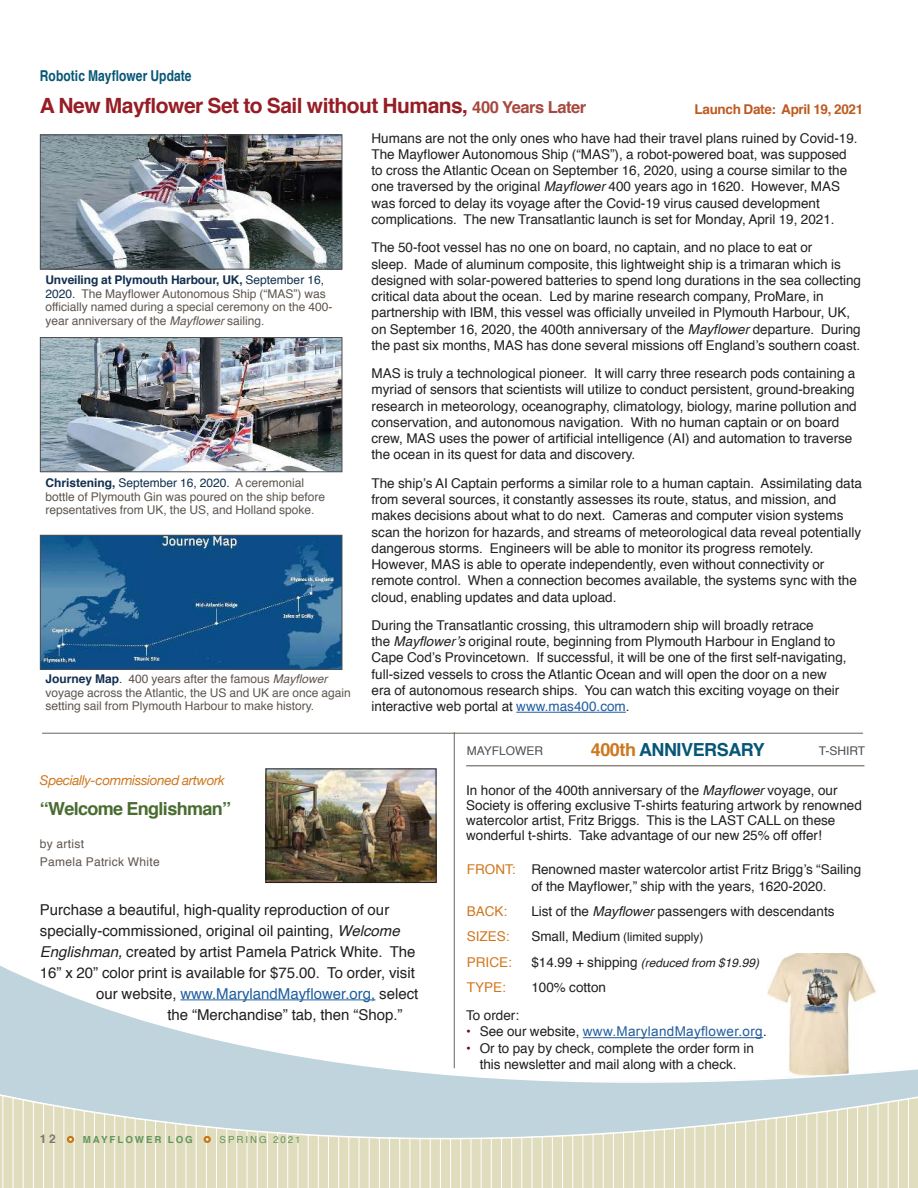
<style>
.page{position:relative;width:918px;height:1188px;background:#fff}
.page>*{position:absolute;margin:0;border:0;box-sizing:border-box;transform-origin:0 0}
.t1{font:700 21px "Helvetica";letter-spacing:-.025em;color:#961d25}
.t2{font:700 18px "Helvetica";letter-spacing:-.035em;color:#496c2f}
.t3{font:700 18px "Helvetica";letter-spacing:-.025em;color:#065676}
.t4{font:15px "Helvetica";color:#221f1f}
.t5{font:15px "Helvetica";color:#205d9e}
.t6{font:700 15px "Helvetica";letter-spacing:.005em;color:#065676;scale:.8 1}
.t7{font:13.5px/16.2px "Helvetica";color:#221f1f}
.t8{font:13.5px "Arial";letter-spacing:.025em;color:#205d9e}
.t9{font:italic 13.5px "Helvetica Neue";letter-spacing:-.025em;color:#ce771d}
.t10{font:700 13.5px "Helvetica";letter-spacing:-.025em;color:#be5a1f}
.t11{font:13.5px "Helvetica";color:#ce771d}
.t12{font:12px/13.5px "Helvetica";color:#5e564e}
.t13{font:italic 12px "Helvetica";color:#221f1f}
.t14{font:12px "Helvetica";color:#221f1f}
.t15{font:12px/18px "Helvetica";letter-spacing:.025em;color:#5e564e}
.t16{font:12px "Helvetica";color:#4e4f51}
.t17{font:700 12px "Helvetica";color:#7e756f}
.t18{font:700 9.75px "Helvetica";letter-spacing:.2em;color:#61965b}
.t19{font:9.75px "Helvetica";letter-spacing:.2em;color:#61965b}
.s1{font-size:16.5px;color:#a6493f}
.s2{font-weight:700;color:#112f50}
.s3{color:#112f50}
.s4{font-style:italic}
.s5{color:#205d9e}
.s6{color:#ce771d}
.s7{color:#221f1f}
.s8{font-size:13.5px}
.s9{font-style:normal;font-size:13.5px}
.s10{font-family:"Helvetica";color:#700042}
.s11{font-family:"Helvetica";color:#221f1f}
.s12{color:#700042}
</style>
<div class="page">
<hr style="left:466px;top:765px;width:398px;height:1px;background:#6c625a">
<hr style="left:42px;top:733px;width:821px;height:1px;background:#6c625a">
<hr style="left:454px;top:732px;width:1px;height:336px;background:#6c625a">
<img style="left:267px;top:770px;width:168px;height:111px">
<div style="left:265px;top:768px;width:172px;height:115px;border:1px solid #221f1f"></div>
<hr style="left:516px;top:712px;width:110px;height:1px;background:#205d9e">
<img style="left:42px;top:339px;width:298px;height:131px">
<div style="left:40px;top:337px;width:302px;height:135px;border:1px solid #4e4f51"></div>
<img style="left:42px;top:537px;width:298px;height:131px">
<div style="left:40px;top:535px;width:302px;height:135px;border:1px solid #4e4f51"></div>
<img style="left:42px;top:136px;width:298px;height:131px">
<div style="left:40px;top:134px;width:302px;height:135px;border:1px solid #4e4f51"></div>
<svg style="left:0;top:900px;width:918px;height:288px"></svg>
<div style="left:67px;top:1136px;width:7px;height:7px;border:2px solid #cb7616;border-radius:50%"></div>
<div style="left:204px;top:1136px;width:7px;height:7px;border:2px solid #cb7616;border-radius:50%"></div>
<p class="t6" style="left:40px;top:70px;width:191px">Robotic Mayflower Update</p>
<h1 class="t1" style="left:40px;top:89px;width:548px">A New Mayflower Set to Sail without Humans, <span class="s1">400 Years Later</span></h1>
<p class="t10" style="left:695px;top:99px;width:170px">Launch Date: April 19, 2021</p>
<p class="t12" style="left:45px;top:274px;width:289px"><span class="s2">Unveiling at Plymouth Harbour, UK,</span> <span class="s3">September 16, 2020.</span> The Mayflower Autonomous Ship (“MAS”) was officially named during a special ceremony on the 400- year anniversary of the <span class="s4">Mayflower</span> sailing.</p>
<p class="t12" style="left:45px;top:477px;width:281px"><span class="s2">Christening,</span> <span class="s3">September 16, 2020.</span> A ceremonial bottle of Plymouth Gin was poured on the ship before repsentatives from UK, the US, and Holland spoke.</p>
<p class="t12" style="left:45px;top:673px;width:307px"><span class="s2">Journey Map</span><span class="s3">.</span> 400 years after the famous <span class="s4">Mayflower </span>voyage across the Atlantic, the US and UK are once again setting sail from Plymouth Harbour to make history.</p>
<p class="t7" style="left:372px;top:131px;width:488px">Humans are not the only ones who have had their travel plans ruined by Covid-19.<br>The Mayflower Autonomous Ship (“MAS”), a robot-powered boat, was supposed to cross the Atlantic Ocean on September 16, 2020, using a course similar to the one traversed by the original <span class="s4">Mayflower</span> 400 years ago in 1620. However, MAS was forced to delay its voyage after the Covid-19 virus caused development complications. The new Transatlantic launch is set for Monday, April 19, 2021.</p>
<p class="t7" style="left:372px;top:240px;width:491px">The 50-foot vessel has no one on board, no captain, and no place to eat or<br>sleep. Made of aluminum composite, this lightweight ship is a trimaran which is designed with solar-powered batteries to spend long durations in the sea collecting critical data about the ocean. Led by marine research company, ProMare, in partnership with IBM, this vessel was officially unveiled in Plymouth Harbour, UK, on September 16, 2020, the 400th anniversary of the <span class="s4">Mayflower</span> departure. During the past six months, MAS has done several missions off England’s southern coast.</p>
<p class="t7" style="left:372px;top:366px;width:487px">MAS is truly a technological pioneer. It will carry three research pods containing a myriad of sensors that scientists will utilize to conduct persistent, ground-breaking research in meteorology, oceanography, climatology, biology, marine pollution and conservation, and autonomous navigation. With no human captain or on board crew, MAS uses the power of artificial intelligence (AI) and automation to traverse the ocean in its quest for data and discovery.</p>
<p class="t7" style="left:372px;top:475px;width:492px">The ship’s AI Captain performs a similar role to a human captain. Assimilating data from several sources, it constantly assesses its route, status, and mission, and makes decisions about what to do next. Cameras and computer vision systems scan the horizon for hazards, and streams of meteorological data reveal potentially dangerous storms. Engineers will be able to monitor its progress remotely.<br>However, MAS is able to operate independently, even without connectivity or remote control. When a connection becomes available, the systems sync with the cloud, enabling updates and data upload.</p>
<p class="t7" style="left:372px;top:618px;width:477px">During the Transatlantic crossing, this ultramodern ship will broadly retrace<br>the <span class="s4">Mayflower’s</span> original route, beginning from Plymouth Harbour in England to Cape Cod’s Provincetown. If successful, it will be one of the first self-navigating, full-sized vessels to cross the Atlantic Ocean and will open the door on a new era of autonomous research ships. You can watch this exciting voyage on their interactive web portal at <span class="s5">www.mas400.com</span>.</p>
<p class="t16" style="left:467px;top:745px;width:78px">MAYFLOWER</p>
<h2 class="t3" style="left:591px;top:743px;width:176px"><span class="s6">400th</span> ANNIVERSARY</h2>
<p class="t16" style="left:819px;top:745px;width:48px">T-SHIRT</p>
<p class="t9" style="left:40px;top:775px;width:186px">Specially-commissioned artwork</p>
<h2 class="t2" style="left:40px;top:794px;width:193px">“Welcome Englishman”</h2>
<p class="t15" style="left:40px;top:835px;width:121px">by artist<br>Pamela Patrick White</p>
<p class="t4" style="left:40px;top:898px;width:351px">Purchase a beautiful, high-quality reproduction of our</p>
<p class="t4" style="left:40px;top:924px;width:361px">specially-commissioned, original oil painting, <span class="s4">Welcome</span></p>
<p class="t4" style="left:40px;top:945px;width:377px"><span class="s4">Englishman,</span> created by artist Pamela Patrick White. The</p>
<p class="t4" style="left:40px;top:966px;width:376px">16” x 20” color print is available for $75.00. To order, visit</p>
<p class="t5" style="left:96px;top:987px;width:324px"><span class="s7">our website,</span> www.MarylandMayflower.org, <span class="s7">select</span></p>
<p class="t4" style="left:167px;top:1008px;width:237px">the “Merchandise” tab, then “Shop.”</p>
<p class="t17" style="left:40px;top:1134px;width:17px">12</p>
<p class="t18" style="left:83px;top:1136px;width:111px">MAYFLOWER LOG</p>
<p class="t19" style="left:220px;top:1135px;width:83px">SPRING 2021</p>
<p class="t7" style="left:466px;top:784px;width:397px;line-height:15px">In honor of the 400th anniversary of the <span class="s4">Mayflower</span> voyage, our Society is offering exclusive T-shirts featuring artwork by renowned watercolor artist, Fritz Briggs. This is the LAST CALL on these wonderful t-shirts. Take advantage of our new 25% off offer!</p>
<p class="t7" style="left:531px;top:862px;width:331px;text-indent:-65px"><span class="s6">FRONT:</span> Renowned master watercolor artist Fritz Brigg’s “Sailing of the Mayflower,” ship with the years, 1620-2020.</p>
<p class="t11" style="left:467px;top:906px;width:42px">BACK:</p>
<p class="t7" style="left:531px;top:904px;width:305px">List of the <span class="s4">Mayflower</span> passengers with descendants</p>
<p class="t11" style="left:467px;top:931px;width:44px">SIZES:</p>
<p class="t14" style="left:531px;top:932px;width:174px"><span class="s8">Small, Medium</span> (limited supply)</p>
<p class="t11" style="left:467px;top:956px;width:47px">PRICE:</p>
<p class="t13" style="left:531px;top:957px;width:229px"><span class="s9">$14.99 + shipping</span> (reduced from $19.99)</p>
<p class="t11" style="left:467px;top:981px;width:41px">TYPE:</p>
<p class="t7" style="left:531px;top:980px;width:76px">100% cotton</p>
<p class="t7" style="left:466px;top:1008px;width:54px">To order:</p>
<p class="t8" style="left:466px;top:1026px;width:302px"><span class="s10">•</span> <span class="s11">See our website,</span> www.MarylandMayflower.org<span class="s11">.</span></p>
<p class="t7" style="left:466px;top:1041px;width:289px;text-align:center"><span class="s12">•</span> Or to pay by check, complete the order form in this newsletter and mail along with a check.</p>
</div>
